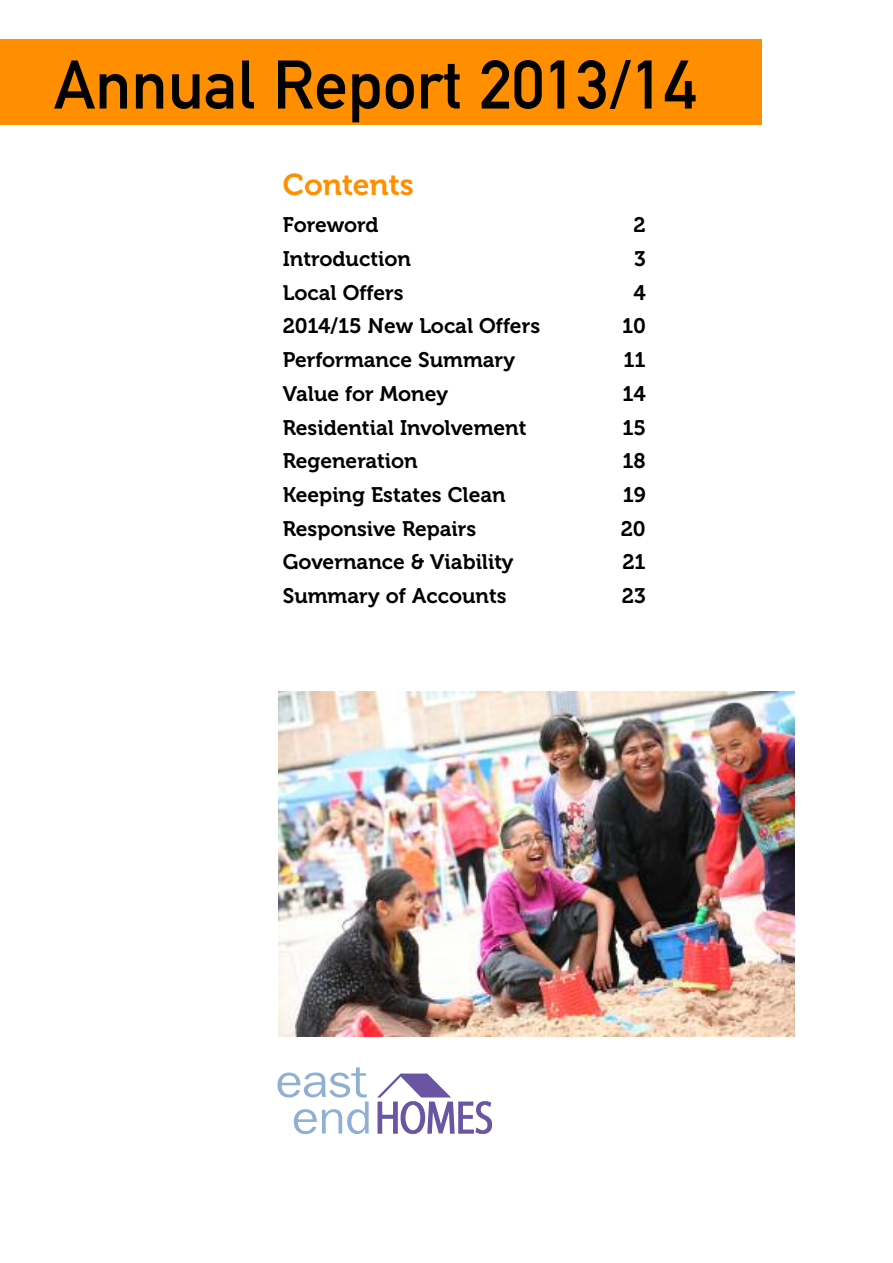
<style>
.page{position:relative;width:893px;height:1263px;background:#fff}
.page>*{position:absolute;margin:0;border:0;box-sizing:border-box;transform-origin:0 0}
.t1{font:67.5px "DIN Mittelschrift LT";color:#000}
.t2{font:30px "Museo 700";color:#ff8f00}
.t3{font:21px "Museo 700";color:#000}
</style>
<div class="page">
<div style="left:1px;top:40px;width:761px;height:85px;background:#ff8f00"></div>
<img style="left:278px;top:691px;width:516px;height:345px">
<svg style="left:277px;top:1067px;width:92px;height:67px"></svg>
<svg style="left:377px;top:1073px;width:115px;height:61px"></svg>
<h1 class="t1" style="left:54px;top:60px;width:644px">Annual Report 2013/14</h1>
<h2 class="t2" style="left:283px;top:173px;width:133px">Contents</h2>
<p class="t3" style="left:283px;top:217px;width:97px">Foreword</p>
<p class="t3" style="left:634px;top:217px;width:14px">2</p>
<p class="t3" style="left:283px;top:251px;width:130px">Introduction</p>
<p class="t3" style="left:634px;top:251px;width:13px">3</p>
<p class="t3" style="left:283px;top:285px;width:122px">Local Offers</p>
<p class="t3" style="left:633px;top:285px;width:14px">4</p>
<p class="t3" style="left:283px;top:319px;width:259px">2014/15 New Local Offers</p>
<p class="t3" style="left:622px;top:319px;width:25px">10</p>
<p class="t3" style="left:283px;top:352px;width:234px">Performance Summary</p>
<p class="t3" style="left:623px;top:352px;width:24px">11</p>
<p class="t3" style="left:283px;top:386px;width:167px">Value for Money</p>
<p class="t3" style="left:623px;top:386px;width:25px">14</p>
<p class="t3" style="left:283px;top:420px;width:245px">Residential Involvement</p>
<p class="t3" style="left:622px;top:420px;width:25px">15</p>
<p class="t3" style="left:283px;top:453px;width:136px">Regeneration</p>
<p class="t3" style="left:623px;top:453px;width:25px">18</p>
<p class="t3" style="left:283px;top:487px;width:224px">Keeping Estates Clean</p>
<p class="t3" style="left:623px;top:487px;width:24px">19</p>
<p class="t3" style="left:283px;top:521px;width:195px">Responsive Repairs</p>
<p class="t3" style="left:621px;top:521px;width:26px">20</p>
<p class="t3" style="left:283px;top:554px;width:232px">Governance &amp; Viability</p>
<p class="t3" style="left:622px;top:554px;width:25px">21</p>
<p class="t3" style="left:283px;top:588px;width:225px">Summary of Accounts</p>
<p class="t3" style="left:622px;top:588px;width:25px">23</p>
</div>
